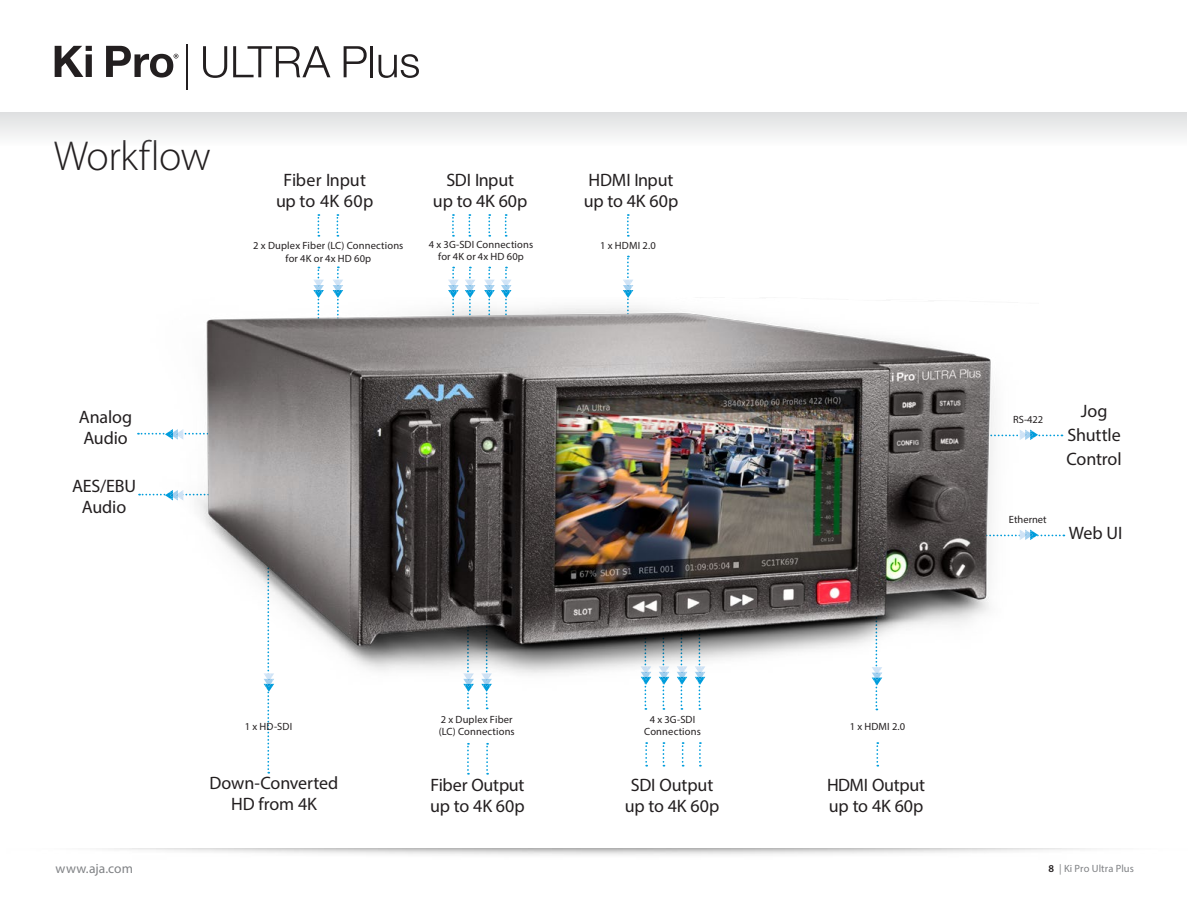
<style>
.page{position:relative;width:1188px;height:918px;background:#fff}
.page>*{position:absolute;margin:0;border:0;box-sizing:border-box;transform-origin:0 0}
.t1{font:300 42px "Myriad Pro";letter-spacing:-.015em;color:#231f20}
.t2{font:18px/21px "Myriad Pro";letter-spacing:-.005em;color:#231f20;text-align:center}
.t3{font:13.5px "Myriad Pro";letter-spacing:.005em;color:#808285}
.t4{font:10.5px/12.6px "Myriad Pro";letter-spacing:.015em;color:#231f20;text-align:center}
.t5{font:10.5px "Myriad Pro";letter-spacing:.01em;color:#808285}
.s1{font-weight:600;color:#231f20}
</style>
<div class="page">
<svg style="left:55px;top:46px;width:37px;height:31px"></svg>
<hr style="left:187px;top:44px;width:1px;height:46px;background:#231f20">
<svg style="left:106px;top:46px;width:72px;height:32px"></svg>
<svg style="left:203px;top:46px;width:24px;height:32px"></svg>
<svg style="left:233px;top:46px;width:97px;height:31px"></svg>
<svg style="left:344px;top:46px;width:23px;height:31px"></svg>
<hr style="left:371px;top:46px;width:2px;height:31px;background:#231f20">
<svg style="left:379px;top:54px;width:40px;height:24px"></svg>
<svg style="left:623px;top:256px;width:10px;height:42px"></svg>
<svg style="left:484px;top:267px;width:27px;height:31px"></svg>
<svg style="left:448px;top:267px;width:27px;height:31px"></svg>
<div style="left:0;top:112px;width:1186px;height:34px;background:linear-gradient(to bottom,#dedfe0,#fcfcfc)"></div>
<svg style="left:467px;top:743px;width:2px;height:32px"></svg>
<svg style="left:486px;top:743px;width:2px;height:32px"></svg>
<svg style="left:267px;top:722px;width:4px;height:52px"></svg>
<svg style="left:139px;top:493px;width:5px;height:3px"></svg>
<svg style="left:138px;top:432px;width:7px;height:3px"></svg>
<svg style="left:313px;top:267px;width:11px;height:31px"></svg>
<svg style="left:332px;top:266px;width:11px;height:32px"></svg>
<svg style="left:1038px;top:534px;width:26px;height:3px"></svg>
<svg style="left:1038px;top:434px;width:24px;height:3px"></svg>
<img style="left:145px;top:298px;width:893px;height:424px">
<svg style="left:663px;top:742px;width:1px;height:25px"></svg>
<svg style="left:699px;top:742px;width:2px;height:25px"></svg>
<svg style="left:876px;top:742px;width:2px;height:25px"></svg>
<svg style="left:645px;top:742px;width:2px;height:25px"></svg>
<svg style="left:682px;top:742px;width:2px;height:25px"></svg>
<svg style="left:318px;top:214px;width:1px;height:23px"></svg>
<svg style="left:337px;top:214px;width:1px;height:23px"></svg>
<svg style="left:452px;top:214px;width:2px;height:23px"></svg>
<svg style="left:469px;top:214px;width:1px;height:23px"></svg>
<svg style="left:488px;top:214px;width:2px;height:23px"></svg>
<svg style="left:505px;top:214px;width:2px;height:23px"></svg>
<svg style="left:627px;top:214px;width:2px;height:23px"></svg>
<h1 class="t1" style="left:54px;top:132px;width:159px">Workflow</h1>
<p class="t2" style="left:276px;top:169px;width:99px">Fiber Input up to 4K 60p</p>
<p class="t4" style="left:253px;top:239px;width:152px">2 x Duplex Fiber (LC) Connections for 4K or 4x HD 60p</p>
<p class="t2" style="left:433px;top:169px;width:96px">SDI Input<br>up to 4K 60p</p>
<p class="t4" style="left:429px;top:238px;width:106px">4 x 3G-SDI Connections for 4K or 4x HD 60p</p>
<p class="t4" style="left:600px;top:239px;width:57px">1 x HDMI 2.0</p>
<p class="t2" style="left:584px;top:169px;width:96px;text-align:left">HDMI Input up to 4K 60p</p>
<p class="t2" style="left:79px;top:406px;width:55px;text-align:left">Analog<br>Audio</p>
<p class="t2" style="left:72px;top:475px;width:66px">AES/EBU<br>Audio</p>
<p class="t4" style="left:439px;top:713px;width:78px;text-align:left">2 x Duplex Fiber (LC) Connections</p>
<p class="t4" style="left:644px;top:713px;width:58px">4 x 3G-SDI<br>Connections</p>
<p class="t4" style="left:245px;top:720px;width:49px">1 x HD-SDI</p>
<p class="t4" style="left:850px;top:720px;width:57px">1 x HDMI 2.0</p>
<p class="t2" style="left:210px;top:772px;width:130px">Down-Converted<br>HD from 4K</p>
<p class="t2" style="left:430px;top:774px;width:96px;text-align:left">Fiber Output up to 4K 60p</p>
<p class="t2" style="left:625px;top:774px;width:96px">SDI Output up to 4K 60p</p>
<p class="t2" style="left:827px;top:774px;width:100px;text-align:left">HDMI Output up to 4K 60p</p>
<p class="t4" style="left:1013px;top:413px;width:32px">RS-422</p>
<p class="t4" style="left:1009px;top:513px;width:39px">Ethernet</p>
<p class="t2" style="left:1067px;top:399px;width:57px;line-height:24px">Jog<br>Shuttle<br>Control</p>
<p class="t2" style="left:1069px;top:523px;width:55px">Web UI</p>
<p class="t3" style="left:56px;top:860px;width:79px">www.aja.com</p>
<p class="t5" style="left:1048px;top:862px;width:87px"><span class="s1">8</span> | Ki Pro Ultra Plus</p>
</div>
